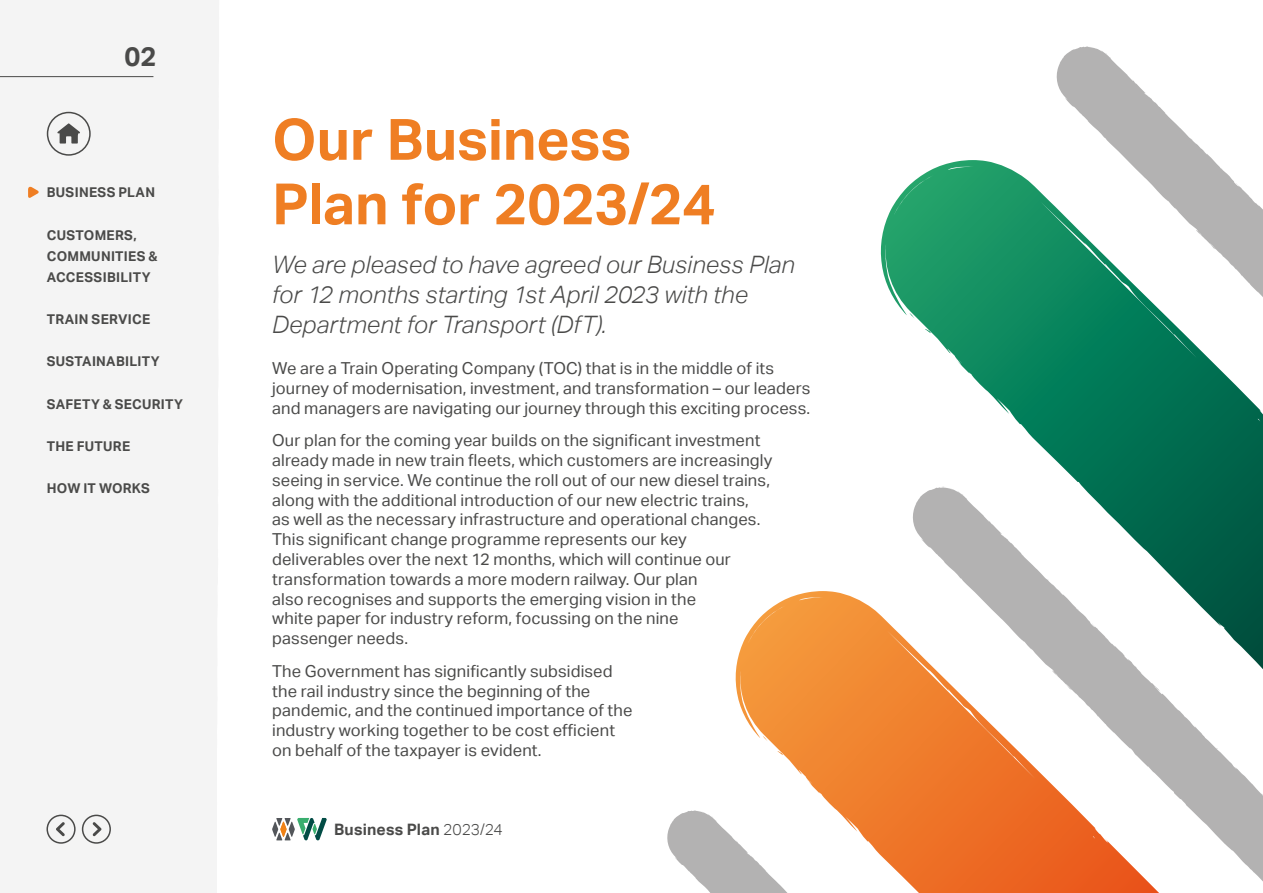
<style>
.page{position:relative;width:1263px;height:893px;background:#fff}
.page>*{position:absolute;margin:0;border:0;box-sizing:border-box;transform-origin:0 0}
.t1{font:700 57px/64.5px "Aktiv Grotesk";letter-spacing:-.005em;color:#ef7e23}
.t2{font:700 27px "Aktiv Grotesk";color:#4a4a49}
.t3{font:italic 300 24px/30px "Aktiv Grotesk";color:#4a4a49}
.t4{font:16.5px/19.8px "Aktiv Grotesk";letter-spacing:.01em;color:#4a4a49}
.t5{font:700 15.75px "Aktiv Grotesk";letter-spacing:.015em;color:#4a4a49}
.t6{font:700 13.5px/21px "Aktiv Grotesk";letter-spacing:.02em;color:#4a4a49}
.s1{font-weight:300}
</style>
<div class="page">
<div style="left:0;top:0;width:216px;height:893px;background:#f4f4f4"></div>
<hr style="left:0;top:76px;width:153px;height:1px;background:#4a4a49">
<svg style="left:272px;top:817px;width:55px;height:24px"></svg>
<div style="left:46px;top:815px;width:30px;height:29px;border:2px solid #4a4a49;border-radius:50%"></div>
<div style="left:82px;top:815px;width:29px;height:29px;border:2px solid #4a4a49;border-radius:50%"></div>
<svg style="left:56px;top:822px;width:9px;height:14px"></svg>
<svg style="left:93px;top:822px;width:8px;height:14px"></svg>
<svg style="left:57px;top:123px;width:23px;height:21px"></svg>
<div style="left:47px;top:112px;width:44px;height:44px;border:2px solid #4a4a49;border-radius:50%"></div>
<svg style="left:735px;top:591px;width:176px;height:219px"></svg>
<svg style="left:777px;top:751px;width:9px;height:7px"></svg>
<svg style="left:879px;top:160px;width:384px;height:509px"></svg>
<svg style="left:925px;top:329px;width:9px;height:7px"></svg>
<svg style="left:1055px;top:47px;width:208px;height:408px"></svg>
<svg style="left:1104px;top:52px;width:7px;height:7px"></svg>
<svg style="left:667px;top:810px;width:244px;height:83px"></svg>
<svg style="left:911px;top:487px;width:352px;height:406px"></svg>
<svg style="left:960px;top:493px;width:7px;height:6px"></svg>
<svg style="left:1216px;top:747px;width:5px;height:6px"></svg>
<svg style="left:28px;top:186px;width:11px;height:12px"></svg>
<h2 class="t2" style="left:124px;top:41px;width:34px">02</h2>
<p class="t6" style="left:47px;top:182px;width:110px">BUSINESS PLAN</p>
<p class="t6" style="left:47px;top:225px;width:112px">CUSTOMERS,<br>COMMUNITIES &amp;<br>ACCESSIBILITY</p>
<p class="t6" style="left:47px;top:309px;width:105px">TRAIN SERVICE</p>
<p class="t6" style="left:47px;top:351px;width:114px">SUSTAINABILITY</p>
<p class="t6" style="left:47px;top:393px;width:138px">SAFETY &amp; SECURITY</p>
<p class="t6" style="left:47px;top:436px;width:85px">THE FUTURE</p>
<p class="t6" style="left:47px;top:478px;width:105px">HOW IT WORKS</p>
<h1 class="t1" style="left:272px;top:108px;width:445px">Our Business<br>Plan for 2023/24</h1>
<h3 class="t3" style="left:272px;top:250px;width:524px">We are pleased to have agreed our Business Plan for 12 months starting 1st April 2023 with the<br>Department for Transport (DfT).</h3>
<p class="t4" style="left:272px;top:358px;width:540px">We are a Train Operating Company (TOC) that is in the middle of its journey of modernisation, investment, and transformation – our leaders and managers are navigating our journey through this exciting process.</p>
<p class="t4" style="left:272px;top:431px;width:502px">Our plan for the coming year builds on the significant investment already made in new train fleets, which customers are increasingly seeing in service. We continue the roll out of our new diesel trains, along with the additional introduction of our new electric trains,<br>as well as the necessary infrastructure and operational changes.<br>This significant change programme represents our key deliverables over the next 12 months, which will continue our transformation towards a more modern railway. Our plan<br>also recognises and supports the emerging vision in the<br>white paper for industry reform, focussing on the nine<br>passenger needs.</p>
<p class="t4" style="left:272px;top:661px;width:362px">The Government has significantly subsidised the rail industry since the beginning of the pandemic, and the continued importance of the industry working together to be cost efficient on behalf of the taxpayer is evident.</p>
<p class="t5" style="left:334px;top:820px;width:170px">Business Plan <span class="s1">2023/24</span></p>
</div>
